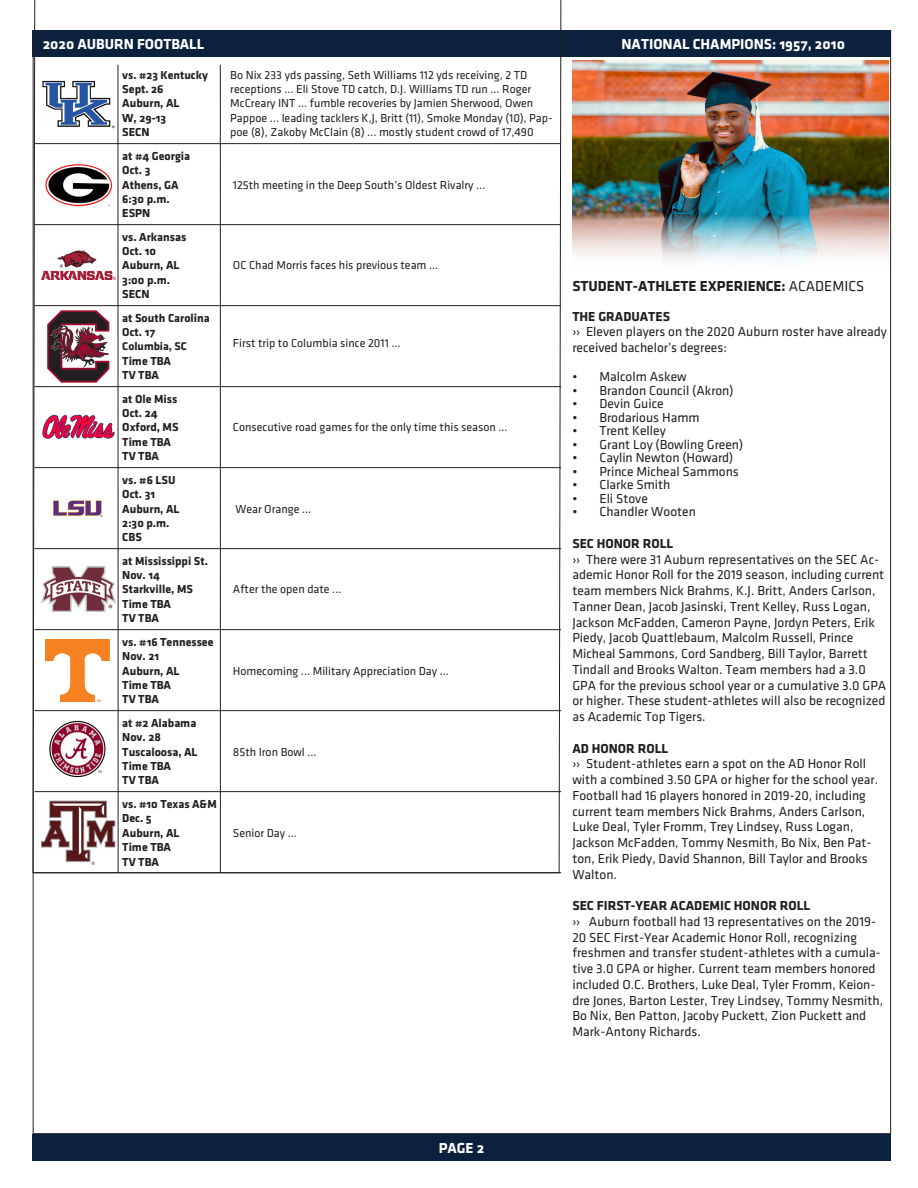
<style>
.page{position:relative;width:918px;height:1188px;background:#fff}
.page>*{position:absolute;margin:0;border:0;box-sizing:border-box;transform-origin:0 0}
.t1{font:15px "Klavika Bold Bold OSF";color:#fff}
.t2{font:15px "Klavika Bold Bold OSF";color:#231f20}
.t3{font:13.5px/15.8px "Klavika";color:#231f20}
.t4{font:13.5px "Klavika Bold Bold OSF";color:#231f20}
.t5{font:12px/14.4px "Klavika";color:#231f20}
.t6{font:12px "Klavika Bold Bold OSF";color:#231f20}
.t7{font:11.85px "Klavika Bold Bold OSF";color:#231f20}
.t8{font:11.7px "Klavika Bold Bold OSF";color:#231f20}
.s1{font-family:"Klavika"}
</style>
<div class="page">
<div style="left:33px;top:31px;width:858px;height:26px;background:#0b213e"></div>
<div style="left:32px;top:1134px;width:859px;height:27px;background:#0b213e"></div>
<svg style="left:33px;top:0;width:528px;height:873px"></svg>
<hr style="left:35px;top:143px;width:526px;height:1px;background:#231f20">
<hr style="left:35px;top:224px;width:526px;height:1px;background:#231f20">
<hr style="left:35px;top:305px;width:526px;height:1px;background:#231f20">
<hr style="left:35px;top:386px;width:526px;height:1px;background:#231f20">
<hr style="left:35px;top:467px;width:526px;height:1px;background:#231f20">
<hr style="left:35px;top:548px;width:526px;height:1px;background:#231f20">
<hr style="left:35px;top:629px;width:526px;height:1px;background:#231f20">
<hr style="left:35px;top:710px;width:526px;height:1px;background:#231f20">
<hr style="left:35px;top:791px;width:526px;height:1px;background:#231f20">
<hr style="left:35px;top:872px;width:526px;height:1px;background:#231f20">
<img style="left:41px;top:81px;width:75px;height:48px">
<img style="left:41px;top:251px;width:75px;height:29px">
<img style="left:46px;top:309px;width:65px;height:74px">
<img style="left:41px;top:414px;width:75px;height:27px">
<img style="left:41px;top:471px;width:75px;height:74px">
<img style="left:41px;top:567px;width:75px;height:45px">
<img style="left:45px;top:639px;width:64px;height:63px">
<img style="left:47px;top:714px;width:63px;height:74px">
<img style="left:41px;top:800px;width:75px;height:65px">
<img style="left:41px;top:161px;width:74px;height:49px">
<hr style="left:118px;top:65px;width:1px;height:808px;background:#231f20">
<hr style="left:220px;top:65px;width:1px;height:807px;background:#231f20">
<img style="left:572px;top:60px;width:317px;height:200px">
<p class="t1" style="left:43px;top:36px;width:163px">2020 AUBURN FOOTBALL</p>
<p class="t1" style="left:621px;top:36px;width:225px">NATIONAL CHAMPIONS: 1957, 2010</p>
<p class="t7" style="left:122px;top:68px;width:87px">vs. #23 Kentucky</p>
<p class="t6" style="left:122px;top:82px;width:43px">Sept. 26</p>
<p class="t6" style="left:122px;top:97px;width:59px">Auburn, AL</p>
<p class="t6" style="left:122px;top:111px;width:45px">W, 29-13</p>
<p class="t6" style="left:122px;top:126px;width:29px">SECN</p>
<p class="t6" style="left:122px;top:149px;width:69px">at #4 Georgia</p>
<p class="t6" style="left:122px;top:164px;width:30px">Oct. 3</p>
<p class="t6" style="left:122px;top:178px;width:58px">Athens, GA</p>
<p class="t6" style="left:122px;top:192px;width:49px">6:30 p.m.</p>
<p class="t6" style="left:122px;top:207px;width:30px">ESPN</p>
<p class="t6" style="left:122px;top:230px;width:65px">vs. Arkansas</p>
<p class="t6" style="left:122px;top:244px;width:35px">Oct. 10</p>
<p class="t6" style="left:122px;top:259px;width:59px">Auburn, AL</p>
<p class="t6" style="left:122px;top:273px;width:49px">3:00 p.m.</p>
<p class="t6" style="left:122px;top:288px;width:29px">SECN</p>
<p class="t6" style="left:122px;top:311px;width:89px">at South Carolina</p>
<p class="t6" style="left:122px;top:326px;width:35px">Oct. 17</p>
<p class="t8" style="left:122px;top:340px;width:66px">Columbia, SC</p>
<p class="t6" style="left:122px;top:354px;width:50px">Time TBA</p>
<p class="t6" style="left:122px;top:369px;width:38px">TV TBA</p>
<p class="t6" style="left:122px;top:392px;width:56px">at Ole Miss</p>
<p class="t6" style="left:122px;top:406px;width:37px">Oct. 24</p>
<p class="t6" style="left:122px;top:421px;width:58px">Oxford, MS</p>
<p class="t6" style="left:122px;top:435px;width:50px">Time TBA</p>
<p class="t6" style="left:122px;top:450px;width:38px">TV TBA</p>
<p class="t6" style="left:122px;top:473px;width:55px">vs. #6 LSU</p>
<p class="t6" style="left:122px;top:488px;width:34px">Oct. 31</p>
<p class="t6" style="left:122px;top:502px;width:59px">Auburn, AL</p>
<p class="t6" style="left:122px;top:516px;width:49px">2:30 p.m.</p>
<p class="t6" style="left:122px;top:531px;width:21px">CBS</p>
<p class="t6" style="left:122px;top:554px;width:87px">at Mississippi St.</p>
<p class="t6" style="left:122px;top:568px;width:39px">Nov. 14</p>
<p class="t6" style="left:122px;top:583px;width:72px">Starkville, MS</p>
<p class="t6" style="left:122px;top:597px;width:50px">Time TBA</p>
<p class="t6" style="left:122px;top:612px;width:38px">TV TBA</p>
<p class="t6" style="left:122px;top:635px;width:93px">vs. #16 Tennessee</p>
<p class="t6" style="left:122px;top:650px;width:38px">Nov. 21</p>
<p class="t6" style="left:122px;top:664px;width:59px">Auburn, AL</p>
<p class="t6" style="left:122px;top:678px;width:50px">Time TBA</p>
<p class="t6" style="left:122px;top:693px;width:38px">TV TBA</p>
<p class="t6" style="left:122px;top:716px;width:76px">at #2 Alabama</p>
<p class="t6" style="left:122px;top:731px;width:40px">Nov. 28</p>
<p class="t6" style="left:122px;top:745px;width:77px">Tuscaloosa, AL</p>
<p class="t6" style="left:122px;top:759px;width:50px">Time TBA</p>
<p class="t6" style="left:122px;top:774px;width:38px">TV TBA</p>
<p class="t6" style="left:122px;top:797px;width:96px">vs. #10 Texas A&amp;M</p>
<p class="t6" style="left:122px;top:812px;width:31px">Dec. 5</p>
<p class="t6" style="left:122px;top:826px;width:59px">Auburn, AL</p>
<p class="t6" style="left:122px;top:841px;width:50px">Time TBA</p>
<p class="t6" style="left:122px;top:855px;width:38px">TV TBA</p>
<p class="t5" style="left:230px;top:67px;width:324px">Bo Nix 233 yds passing, Seth Williams 112 yds receiving, 2 TD receptions ... Eli Stove TD catch, D.J. Williams TD run ... Roger McCreary INT ... fumble recoveries by Jamien Sherwood, Owen Pappoe ... leading tacklers K,J, Britt (11), Smoke Monday (10), Pap&shy;poe (8), Zakoby McClain (8) ... mostly student crowd of 17,490</p>
<p class="t5" style="left:233px;top:177px;width:254px">125th meeting in the Deep South’s Oldest Rivalry ...</p>
<p class="t5" style="left:233px;top:258px;width:207px">OC Chad Morris faces his previous team ...</p>
<p class="t5" style="left:233px;top:336px;width:169px">First trip to Columbia since 2011 ...</p>
<p class="t5" style="left:233px;top:420px;width:276px">Consecutive road games for the only time this season ...</p>
<p class="t5" style="left:235px;top:501px;width:77px">Wear Orange ...</p>
<p class="t5" style="left:233px;top:582px;width:110px">After the open date ...</p>
<p class="t5" style="left:233px;top:663px;width:218px">Homecoming ... Military Appreciation Day ...</p>
<p class="t5" style="left:233px;top:744px;width:85px">85th Iron Bowl ...</p>
<p class="t5" style="left:233px;top:826px;width:66px">Senior Day ...</p>
<p class="t2" style="left:572px;top:278px;width:293px">STUDENT-ATHLETE EXPERIENCE: <span class="s1">ACADEMICS</span></p>
<p class="t4" style="left:572px;top:309px;width:99px">THE GRADUATES</p>
<p class="t3" style="left:572px;top:324px;width:316px">›› Eleven players on the 2020 Auburn roster have already received bachelor’s degrees:</p>
<p class="t3" style="left:572px;top:369px;width:116px">• Malcolm Askew</p>
<p class="t3" style="left:572px;top:383px;width:163px">• Brandon Council (Akron)</p>
<p class="t3" style="left:572px;top:396px;width:93px">• Devin Guice</p>
<p class="t3" style="left:572px;top:410px;width:129px">• Brodarious Hamm</p>
<p class="t3" style="left:572px;top:423px;width:95px">• Trent Kelley</p>
<p class="t3" style="left:572px;top:437px;width:172px">• Grant Loy (Bowling Green)</p>
<p class="t3" style="left:572px;top:450px;width:162px">• Caylin Newton (Howard)</p>
<p class="t3" style="left:572px;top:464px;width:168px">• Prince Micheal Sammons</p>
<p class="t3" style="left:572px;top:477px;width:99px">• Clarke Smith</p>
<p class="t3" style="left:572px;top:491px;width:77px">• Eli Stove</p>
<p class="t3" style="left:572px;top:504px;width:125px">• Chandler Wooten</p>
<p class="t4" style="left:572px;top:536px;width:102px">SEC HONOR ROLL</p>
<p class="t3" style="left:572px;top:551px;width:315px">›› There were 31 Auburn representatives on the SEC Ac&shy;ademic Honor Roll for the 2019 season, including current team members Nick Brahms, K.J. Britt, Anders Carlson, Tanner Dean, Jacob Jasinski, Trent Kelley, Russ Logan, Jackson McFadden, Cameron Payne, Jordyn Peters, Erik Piedy, Jacob Quattlebaum, Malcolm Russell, Prince Micheal Sammons, Cord Sandberg, Bill Taylor, Barrett Tindall and Brooks Walton. Team members had a 3.0<br>GPA for the previous school year or a cumulative 3.0 GPA or higher. These student-athletes will also be recognized as Academic Top Tigers.</p>
<p class="t4" style="left:572px;top:741px;width:97px">AD HONOR ROLL</p>
<p class="t3" style="left:572px;top:756px;width:307px">›› Student-athletes earn a spot on the AD Honor Roll with a combined 3.50 GPA or higher for the school year.<br>Football had 16 players honored in 2019-20, including current team members Nick Brahms, Anders Carlson, Luke Deal, Tyler Fromm, Trey Lindsey, Russ Logan, Jackson McFadden, Tommy Nesmith, Bo Nix, Ben Pat&shy;ton, Erik Piedy, David Shannon, Bill Taylor and Brooks Walton.</p>
<p class="t4" style="left:572px;top:898px;width:239px">SEC FIRST-YEAR ACADEMIC HONOR ROLL</p>
<p class="t3" style="left:572px;top:914px;width:312px">›› Auburn football had 13 representatives on the 2019- 20 SEC First-Year Academic Honor Roll, recognizing freshmen and transfer student-athletes with a cumula&shy;tive 3.0 GPA or higher. Current team members honored included O.C. Brothers, Luke Deal, Tyler Fromm, Keion&shy;dre Jones, Barton Lester, Trey Lindsey, Tommy Nesmith, Bo Nix, Ben Patton, Jacoby Puckett, Zion Puckett and Mark-Antony Richards.</p>
<p class="t1" style="left:439px;top:1140px;width:47px">PAGE 2</p>
</div>
